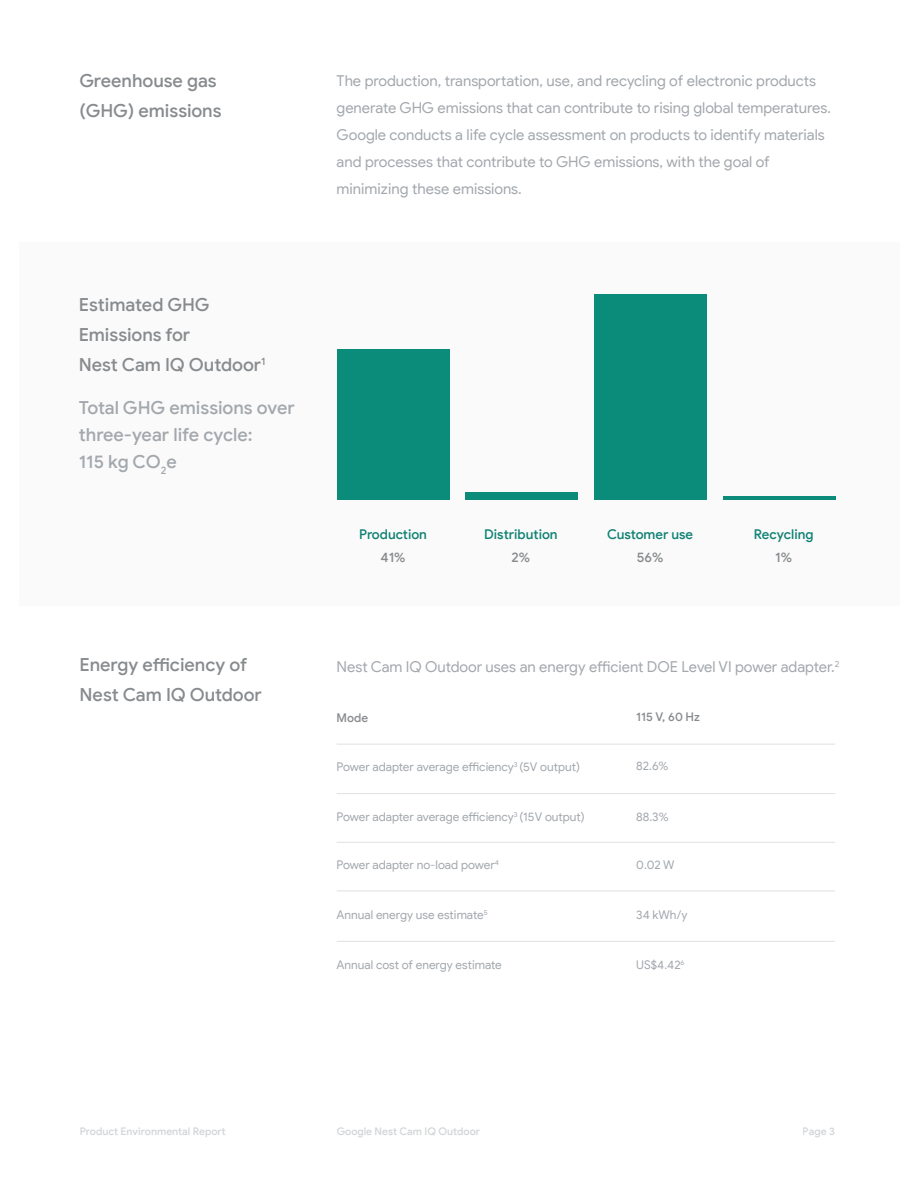
<style>
.page{position:relative;width:918px;height:1188px;background:#fff}
.page>*{position:absolute;margin:0;border:0;box-sizing:border-box;transform-origin:0 0}
.t1{font:500 18px/30px "Google Sans";letter-spacing:-.005em;color:#888b8e}
.t2{font:500 18px/27px "Google Sans";color:#a3a8ad}
.t3{font:15px/27px "Google Sans Display";color:#a3a8ad}
.t4{font:500 13.5px "Google Sans Display";color:#0f8173}
.t5{font:500 13.5px "Google Sans Display";color:#888b8e}
.t6{font:12px "Google Sans Display";color:#a3a8ad}
.t7{font:500 12px "Google Sans Display";color:#888b8e}
.t8{font:500 10.5px "Google Sans Display";color:#a3a8ad}
</style>
<div class="page">
<div style="left:19px;top:242px;width:880px;height:364px;background:#fafafa"></div>
<hr style="left:337px;top:793px;width:498px;height:1px;background:#dee1e2">
<hr style="left:337px;top:744px;width:498px;height:1px;background:#dee1e2">
<div style="left:594px;top:295px;width:113px;height:205px;background:#0b8c7a"></div>
<hr style="left:723px;top:496px;width:113px;height:4px;background:#0b8c7a">
<div style="left:465px;top:492px;width:113px;height:8px;background:#0b8c7a"></div>
<div style="left:337px;top:349px;width:113px;height:151px;background:#0b8c7a"></div>
<hr style="left:337px;top:891px;width:498px;height:1px;background:#dee1e2">
<hr style="left:337px;top:842px;width:498px;height:1px;background:#dee1e2">
<hr style="left:337px;top:941px;width:498px;height:1px;background:#dee1e2">
<p class="t1" style="left:80px;top:66px;width:143px">Greenhouse gas (GHG) emissions</p>
<p class="t3" style="left:337px;top:68px;width:496px">The production, transportation, use, and recycling of electronic products generate GHG emissions that can contribute to rising global temperatures.<br>Google conducts a life cycle assessment on products to identify materials and processes that contribute to GHG emissions, with the goal of minimizing these emissions.</p>
<p class="t1" style="left:79px;top:290px;width:188px">Estimated GHG<br>Emissions for<br>Nest Cam IQ Outdoor<sup>1</sup></p>
<p class="t2" style="left:79px;top:394px;width:217px">Total GHG emissions over three-year life cycle:<br>115 kg CO<sub>2</sub>e</p>
<p class="t1" style="left:80px;top:650px;width:184px">Energy efficiency of<br>Nest Cam IQ Outdoor</p>
<p class="t4" style="left:359px;top:526px;width:69px">Production</p>
<p class="t5" style="left:381px;top:549px;width:26px">41%</p>
<p class="t4" style="left:484px;top:526px;width:75px">Distribution</p>
<p class="t5" style="left:512px;top:549px;width:20px">2%</p>
<p class="t4" style="left:607px;top:526px;width:88px">Customer use</p>
<p class="t5" style="left:637px;top:549px;width:28px">56%</p>
<p class="t4" style="left:754px;top:526px;width:61px">Recycling</p>
<p class="t5" style="left:775px;top:549px;width:18px">1%</p>
<p class="t3" style="left:337px;top:653px;width:504px">Nest Cam IQ Outdoor uses an energy efficient DOE Level VI power adapter.<sup>2</sup></p>
<p class="t7" style="left:337px;top:711px;width:33px">Mode</p>
<p class="t7" style="left:636px;top:710px;width:65px">115 V, 60 Hz</p>
<p class="t6" style="left:337px;top:760px;width:245px">Power adapter average efficiency<sup>3</sup> (5V output)</p>
<p class="t6" style="left:337px;top:809px;width:250px">Power adapter average efficiency<sup>3</sup> (15V output)</p>
<p class="t6" style="left:636px;top:759px;width:34px">82.6%</p>
<p class="t6" style="left:636px;top:809px;width:34px">88.3%</p>
<p class="t6" style="left:337px;top:858px;width:164px">Power adapter no-load power<sup>4</sup></p>
<p class="t6" style="left:636px;top:857px;width:40px">0.02 W</p>
<p class="t6" style="left:337px;top:908px;width:153px">Annual energy use estimate<sup>5</sup></p>
<p class="t6" style="left:636px;top:908px;width:53px">34 kWh/y</p>
<p class="t6" style="left:337px;top:958px;width:167px">Annual cost of energy estimate</p>
<p class="t6" style="left:636px;top:958px;width:50px">US$4.42<sup>6</sup></p>
<p class="t8" style="left:80px;top:1125px;width:148px">Product Environmental Report</p>
<p class="t8" style="left:337px;top:1125px;width:145px">Google Nest Cam IQ Outdoor</p>
<p class="t8" style="left:803px;top:1125px;width:34px">Page 3</p>
</div>
